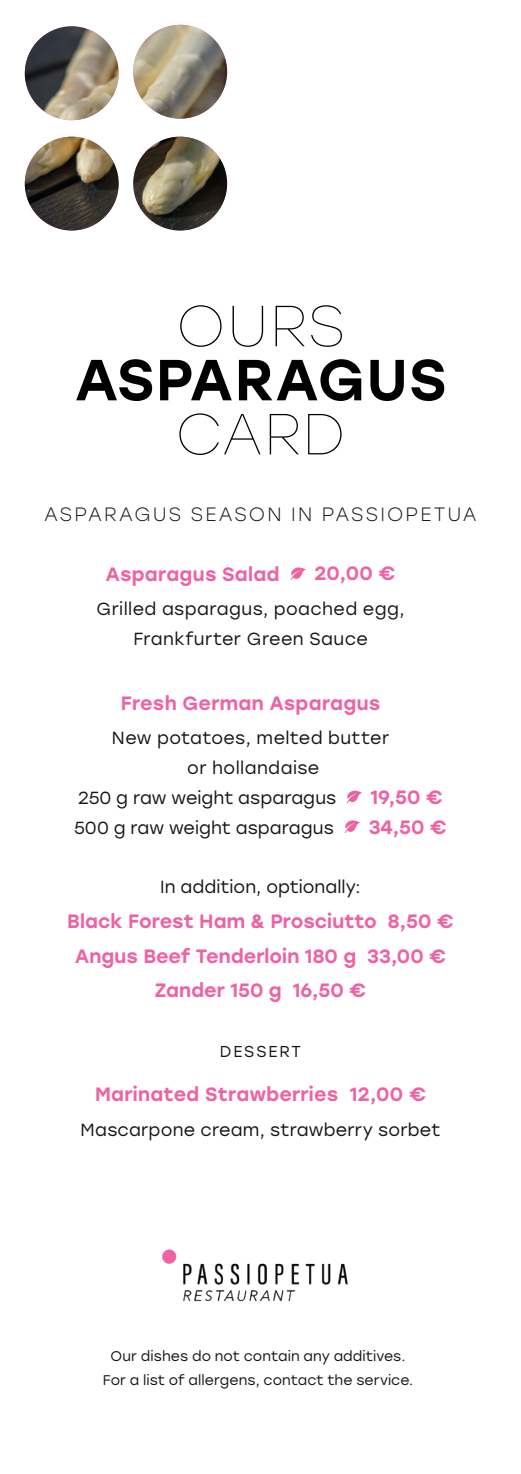
<style>
.page{position:relative;width:521px;height:1474px;background:#fff}
.page>*{position:absolute;margin:0;border:0;box-sizing:border-box;transform-origin:0 0}
.RUBRIKEN_SK_Passiopetua{font:500 57.75px "Stolzl";letter-spacing:.015em;color:#000102}
.RUBRIKEN_SK_Passiopetua-2{font:100 57.75px "Stolzl";letter-spacing:.02em;color:#000102}
.GERICHTENAMEN_SK_Passiopetua{font:500 19.25px "Stolzl";letter-spacing:.005em;color:#ee62a4}
.RUBRIKEN_SK_Passiopetua-3{font:500 19.25px "Stolzl";letter-spacing:.015em;color:#ee62a4}
.GERICHTENAMEN_SK_Passiopetua-2{font:300 19.25px "Stolzl";letter-spacing:.11em;color:#151616}
.RUBRIKEN_SK_Passiopetua-4{font:17.5px "Stolzl";letter-spacing:.025em;color:#151616}
.GERICHTENAMEN_SK_Passiopetua-3{font:17.5px "Stolzl";color:#151616}
.BESCHREIBUNGSTEXT_SK_Passiopetua{font:17.5px "Stolzl";letter-spacing:.01em;color:#151616}
.GERICHTENAMEN_SK_Passiopetua-4{font:15.75px "Stolzl";letter-spacing:.12em;color:#151616}
.t1{font:14px/24.5px "Stolzl";letter-spacing:.005em;color:#151616;text-align:center}
</style>
<div class="page">
<svg style="left:290px;top:567px;width:16px;height:13px"></svg>
<svg style="left:346px;top:790px;width:16px;height:13px"></svg>
<svg style="left:345px;top:820px;width:15px;height:13px"></svg>
<img style="left:162px;top:1249px;width:186px;height:53px">
<img style="left:25px;top:25px;width:202px;height:205px">
<p class="RUBRIKEN_SK_Passiopetua-2" style="left:176px;top:287px;width:170px">OURS</p>
<p class="RUBRIKEN_SK_Passiopetua" style="left:75px;top:339px;width:373px">ASPARAGUS</p>
<p class="RUBRIKEN_SK_Passiopetua-2" style="left:175px;top:395px;width:172px">CARD</p>
<p class="GERICHTENAMEN_SK_Passiopetua-2" style="left:44px;top:501px;width:434px">ASPARAGUS SEASON IN PASSIOPETUA</p>
<p class="RUBRIKEN_SK_Passiopetua-3" style="left:106px;top:560px;width:175px">Asparagus Salad</p>
<p class="RUBRIKEN_SK_Passiopetua-3" style="left:315px;top:559px;width:82px">20,00 €</p>
<p class="RUBRIKEN_SK_Passiopetua-4" style="left:96px;top:597px;width:310px">Grilled asparagus, poached egg,</p>
<p class="RUBRIKEN_SK_Passiopetua-4" style="left:133px;top:626px;width:236px">Frankfurter Green Sauce</p>
<p class="RUBRIKEN_SK_Passiopetua-3" style="left:121px;top:689px;width:261px">Fresh German Asparagus</p>
<p class="RUBRIKEN_SK_Passiopetua-4" style="left:112px;top:726px;width:279px">New potatoes, melted butter</p>
<p class="RUBRIKEN_SK_Passiopetua-4" style="left:187px;top:755px;width:134px">or hollandaise</p>
<p class="GERICHTENAMEN_SK_Passiopetua-3" style="left:78px;top:785px;width:260px">250 g raw weight asparagus</p>
<p class="GERICHTENAMEN_SK_Passiopetua" style="left:371px;top:783px;width:74px">19,50 €</p>
<p class="GERICHTENAMEN_SK_Passiopetua-3" style="left:74px;top:815px;width:261px">500 g raw weight asparagus</p>
<p class="GERICHTENAMEN_SK_Passiopetua" style="left:369px;top:813px;width:80px">34,50 €</p>
<p class="GERICHTENAMEN_SK_Passiopetua-3" style="left:160px;top:874px;width:202px">In addition, optionally:</p>
<p class="GERICHTENAMEN_SK_Passiopetua" style="left:67px;top:907px;width:388px">Black Forest Ham &amp; Prosciutto 8,50 €</p>
<p class="GERICHTENAMEN_SK_Passiopetua" style="left:75px;top:942px;width:373px">Angus Beef Tenderloin 180 g 33,00 €</p>
<p class="GERICHTENAMEN_SK_Passiopetua" style="left:155px;top:976px;width:213px">Zander 150 g 16,50 €</p>
<p class="GERICHTENAMEN_SK_Passiopetua-4" style="left:220px;top:1040px;width:83px">DESSERT</p>
<p class="GERICHTENAMEN_SK_Passiopetua" style="left:95px;top:1080px;width:332px">Marinated Strawberries 12,00 €</p>
<p class="BESCHREIBUNGSTEXT_SK_Passiopetua" style="left:81px;top:1117px;width:361px">Mascarpone cream, strawberry sorbet</p>
<p class="t1" style="left:103px;top:1342px;width:312px">Our dishes do not contain any additives.<br>For a list of allergens, contact the service.</p>
</div>
